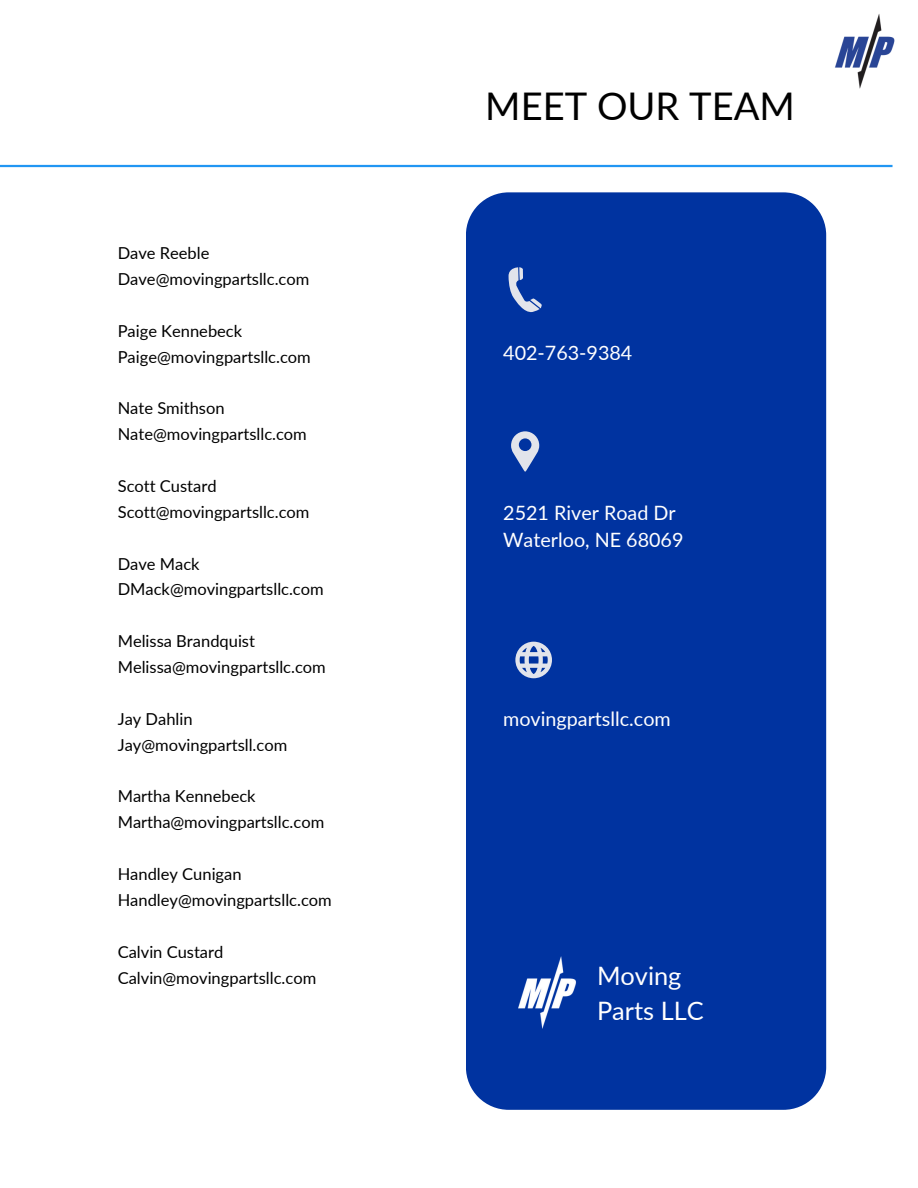
<style>
.page{position:relative;width:918px;height:1188px;background:#fff}
.page>*{position:absolute;margin:0;border:0;box-sizing:border-box;transform-origin:0 0}
.t1{font:38.1px "Lato";color:#000}
.t2{font:25.35px/34.8px "Lato";color:#fff}
.t3{font:19.8px/27px "Lato";color:#fff}
.t4{font:16.5px "Lato";color:#000}
</style>
<div class="page">
<hr style="left:0;top:165px;width:893px;height:2px;background:#2196f3">
<img style="left:835px;top:14px;width:60px;height:75px">
<div style="left:466px;top:192px;width:360px;height:918px;background:#0033a0"></div>
<svg style="left:508px;top:267px;width:34px;height:46px;background:#4b6db8"></svg>
<svg style="left:515px;top:642px;width:37px;height:36px"></svg>
<svg style="left:511px;top:431px;width:28px;height:41px"></svg>
<img style="left:508px;top:950px;width:84px;height:85px">
<h1 class="t1" style="left:485px;top:82px;width:311px">MEET OUR TEAM</h1>
<p class="t4" style="left:118px;top:243px;width:93px">Dave Reeble</p>
<p class="t4" style="left:118px;top:269px;width:193px">Dave@movingpartsllc.com</p>
<p class="t4" style="left:118px;top:320px;width:126px">Paige Kennebeck</p>
<p class="t4" style="left:118px;top:346px;width:195px">Paige@movingpartsllc.com</p>
<p class="t4" style="left:118px;top:398px;width:108px">Nate Smithson</p>
<p class="t4" style="left:118px;top:424px;width:191px">Nate@movingpartsllc.com</p>
<p class="t4" style="left:118px;top:476px;width:100px">Scott Custard</p>
<p class="t4" style="left:118px;top:502px;width:193px">Scott@movingpartsllc.com</p>
<p class="t4" style="left:118px;top:553px;width:83px">Dave Mack</p>
<p class="t4" style="left:118px;top:579px;width:208px">DMack@movingpartsllc.com</p>
<p class="t4" style="left:118px;top:631px;width:139px">Melissa Brandquist</p>
<p class="t4" style="left:118px;top:657px;width:210px">Melissa@movingpartsllc.com</p>
<p class="t4" style="left:118px;top:709px;width:76px">Jay Dahlin</p>
<p class="t4" style="left:118px;top:734px;width:171px">Jay@movingpartsll.com</p>
<p class="t4" style="left:118px;top:786px;width:139px">Martha Kennebeck</p>
<p class="t4" style="left:118px;top:812px;width:208px">Martha@movingpartsllc.com</p>
<p class="t4" style="left:118px;top:864px;width:125px">Handley Cunigan</p>
<p class="t4" style="left:118px;top:890px;width:216px">Handley@movingpartsllc.com</p>
<p class="t4" style="left:118px;top:941px;width:107px">Calvin Custard</p>
<p class="t4" style="left:118px;top:967px;width:200px">Calvin@movingpartsllc.com</p>
<p class="t2" style="left:597px;top:958px;width:108px">Moving<br>Parts LLC</p>
<p class="t3" style="left:503px;top:339px;width:131px">402-763-9384</p>
<p class="t3" style="left:503px;top:499px;width:182px">2521 River Road Dr<br>Waterloo, NE 68069</p>
<h3 class="t3" style="left:503px;top:705px;width:169px">movingpartsllc.com</h3>
</div>
